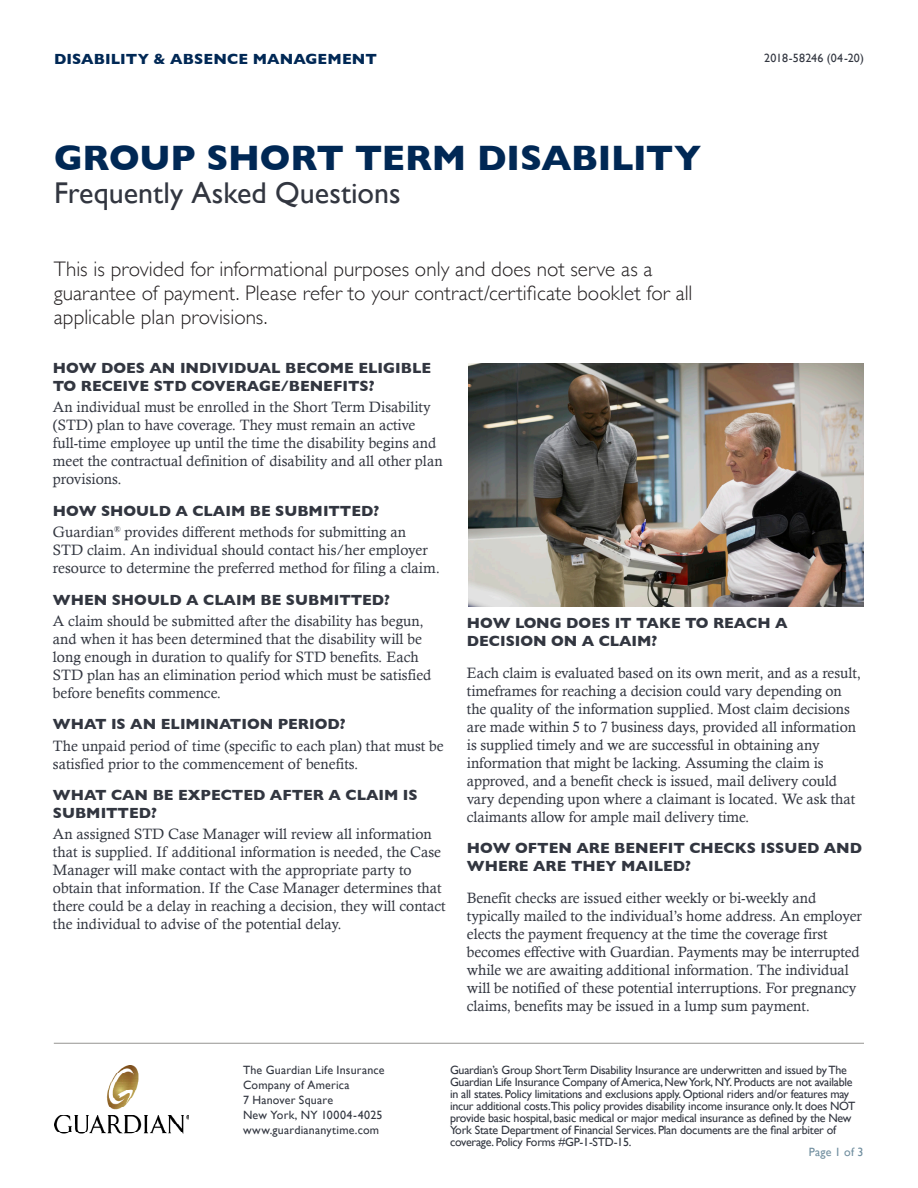
<style>
.page{position:relative;width:918px;height:1188px;background:#fff}
.page>*{position:absolute;margin:0;border:0;box-sizing:border-box;transform-origin:0 0}
.Headline_24_24pt{font:700 36px "Gill Sans";letter-spacing:-.005em;color:#002855}
.Headline_24_24pt-2{font:30px "Gill Sans";color:#323640}
.Body_Headline_10_12p{font:300 21px/24px "Gill Sans";color:#231f20}
.Body_Copy_10_12pt{font:15px/18px "Calisto";color:#323640}
.Body_Copy_10_12pt-2{font:700 15px/18px "Gill Sans";color:#323640}
.Identifier_10_12pt{font:700 15px "Gill Sans";letter-spacing:.005em;color:#002855}
.Disclaimer_Disclosur{font:12px/12px "Gill Sans";letter-spacing:-.02em;color:#323640}
.Address_8_10pt{font:12px "Gill Sans";letter-spacing:.02em;color:#323640}
.Disclaimer_Disclosur-2{font:12px "Gill Sans";letter-spacing:.02em;color:#323640}
.Disclaimer_Disclosur-3{font:12px "Gill Sans";letter-spacing:.015em;color:#708e9f}
</style>
<div class="page">
<hr style="left:54px;top:1043px;width:810px;height:1px;background:#959491">
<img style="left:54px;top:1065px;width:135px;height:69px">
<img style="left:468px;top:364px;width:396px;height:243px">
<p class="Identifier_10_12pt" style="left:54px;top:47px;width:324px">DISABILITY &amp; ABSENCE MANAGEMENT</p>
<p class="Headline_24_24pt" style="left:54px;top:129px;width:649px">GROUP SHORT TERM DISABILITY</p>
<p class="Headline_24_24pt-2" style="left:54px;top:175px;width:348px">Frequently Asked Questions</p>
<p class="Body_Headline_10_12p" style="left:54px;top:256px;width:640px">This is provided for informational purposes only and does not serve as a guarantee of payment. Please refer to your contract/certificate booklet for all applicable plan provisions.</p>
<p class="Disclaimer_Disclosur-2" style="left:764px;top:51px;width:101px">2018-58246 (04-20)</p>
<p class="Body_Copy_10_12pt-2" style="left:53px;top:359px;width:380px">HOW DOES AN INDIVIDUAL BECOME ELIGIBLE<br>TO RECEIVE STD COVERAGE/BENEFITS?</p>
<p class="Body_Copy_10_12pt" style="left:53px;top:398px;width:391px">An individual must be enrolled in the Short Term Disability (STD) plan to have coverage. They must remain an active full-time employee up until the time the disability begins and meet the contractual definition of disability and all other plan provisions.</p>
<p class="Body_Copy_10_12pt-2" style="left:53px;top:502px;width:328px">HOW SHOULD A CLAIM BE SUBMITTED?</p>
<p class="Body_Copy_10_12pt" style="left:53px;top:523px;width:389px">Guardian<sup>®</sup> provides different methods for submitting an<br>STD claim. An individual should contact his/her employer resource to determine the preferred method for filing a claim.</p>
<p class="Body_Copy_10_12pt-2" style="left:53px;top:590px;width:339px">WHEN SHOULD A CLAIM BE SUBMITTED?</p>
<p class="Body_Copy_10_12pt" style="left:53px;top:612px;width:380px">A claim should be submitted after the disability has begun, and when it has been determined that the disability will be long enough in duration to qualify for STD benefits. Each STD plan has an elimination period which must be satisfied before benefits commence.</p>
<p class="Body_Copy_10_12pt-2" style="left:53px;top:715px;width:294px">WHAT IS AN ELIMINATION PERIOD?</p>
<p class="Body_Copy_10_12pt" style="left:53px;top:736px;width:392px">The unpaid period of time (specific to each plan) that must be satisfied prior to the commencement of benefits.</p>
<p class="Body_Copy_10_12pt-2" style="left:53px;top:786px;width:366px">WHAT CAN BE EXPECTED AFTER A CLAIM IS<br>SUBMITTED?</p>
<p class="Body_Copy_10_12pt" style="left:53px;top:825px;width:394px">An assigned STD Case Manager will review all information that is supplied. If additional information is needed, the Case Manager will make contact with the appropriate party to obtain that information. If the Case Manager determines that there could be a delay in reaching a decision, they will contact the individual to advise of the potential delay.</p>
<p class="Body_Copy_10_12pt-2" style="left:467px;top:614px;width:322px">HOW LONG DOES IT TAKE TO REACH A<br>DECISION ON A CLAIM?</p>
<p class="Body_Copy_10_12pt" style="left:467px;top:664px;width:396px">Each claim is evaluated based on its own merit, and as a result, timeframes for reaching a decision could vary depending on the quality of the information supplied. Most claim decisions are made within 5 to 7 business days, provided all information is supplied timely and we are successful in obtaining any information that might be lacking. Assuming the claim is approved, and a benefit check is issued, mail delivery could vary depending upon where a claimant is located. We ask that claimants allow for ample mail delivery time.</p>
<p class="Body_Copy_10_12pt-2" style="left:467px;top:839px;width:397px">HOW OFTEN ARE BENEFIT CHECKS ISSUED AND<br>WHERE ARE THEY MAILED?</p>
<p class="Body_Copy_10_12pt" style="left:467px;top:889px;width:396px">Benefit checks are issued either weekly or bi-weekly and typically mailed to the individual’s home address. An employer elects the payment frequency at the time the coverage first becomes effective with Guardian. Payments may be interrupted while we are awaiting additional information. The individual will be notified of these potential interruptions. For pregnancy claims, benefits may be issued in a lump sum payment.</p>
<p class="Address_8_10pt" style="left:243px;top:1063px;width:143px">The Guardian Life Insurance</p>
<p class="Address_8_10pt" style="left:243px;top:1078px;width:108px">Company of America</p>
<p class="Address_8_10pt" style="left:243px;top:1093px;width:92px">7 Hanover Square</p>
<p class="Address_8_10pt" style="left:243px;top:1108px;width:141px">New York, NY 10004-4025</p>
<p class="Address_8_10pt" style="left:243px;top:1123px;width:138px">www.guardiananytime.com</p>
<p class="Disclaimer_Disclosur" style="left:450px;top:1064px;width:407px">Guardian’s Group Short Term Disability Insurance are underwritten and issued by The Guardian Life Insurance Company of America, New York, NY. Products are not available in all states. Policy limitations and exclusions apply. Optional riders and/or features may incur additional costs.This policy provides disability income insurance only. It does NOT provide basic hospital, basic medical or major medical insurance as defined by the New York State Department of Financial Services. Plan documents are the final arbiter of coverage. Policy Forms #GP-1-STD-15.</p>
<p class="Disclaimer_Disclosur-3" style="left:809px;top:1145px;width:56px">Page 1 of 3</p>
</div>
